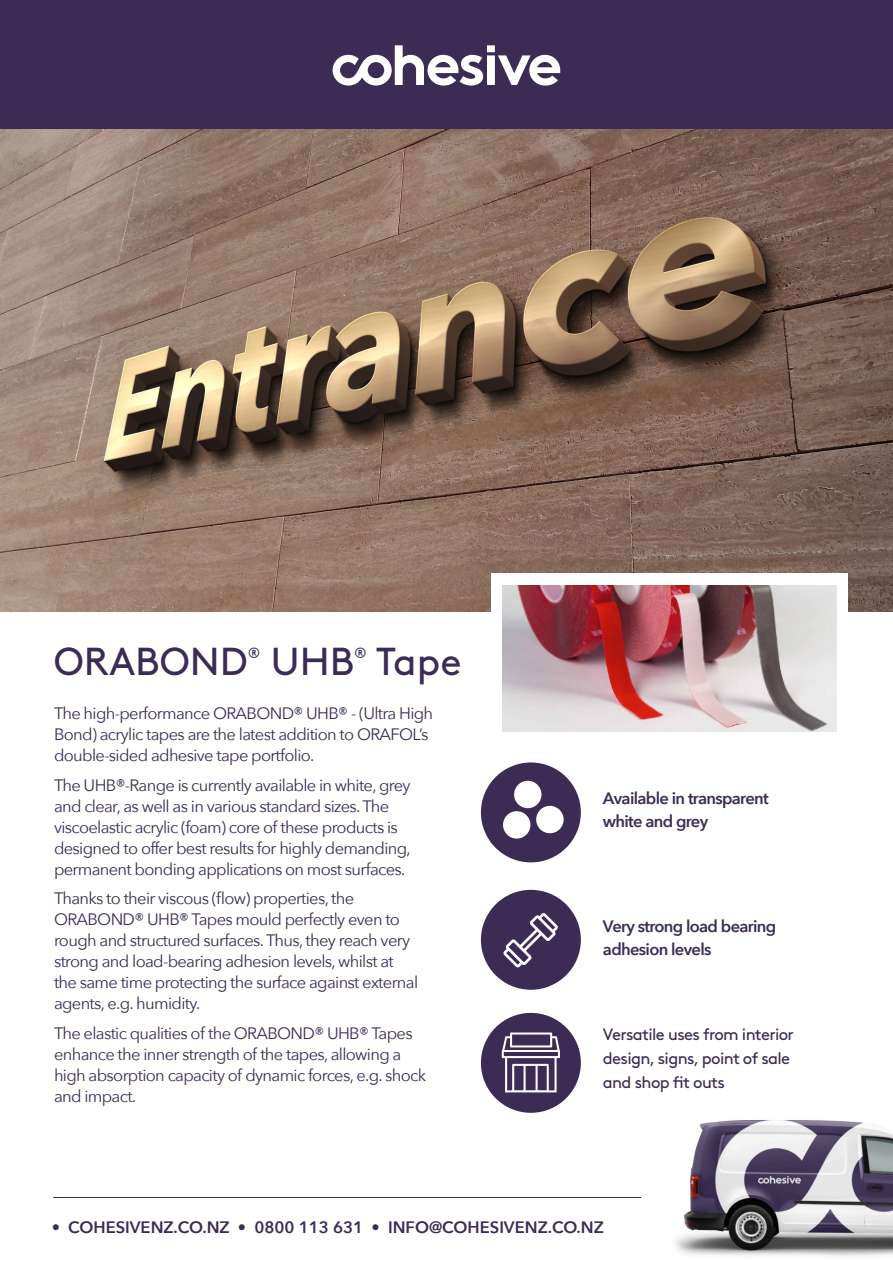
<style>
.page{position:relative;width:893px;height:1263px;background:#fff}
.page>*{position:absolute;margin:0;border:0;box-sizing:border-box;transform-origin:0 0}
.t1{font:39px "Brown";color:#3b2b55}
.t2{font:16.5px/21px "Avenir Next";letter-spacing:-.04em;color:#3b2b55}
.t3{font:600 16.5px/23.1px "Avenir Next";letter-spacing:-.04em;color:#3b2b55}
.t4{font:16.5px/24px "Brown";letter-spacing:-.04em;color:#3b2b55}
.t5{font:600 16.5px "Avenir Next";color:#3b2b55}
.t6{font:15px "Brown";color:#3b2b55}
</style>
<div class="page">
<img style="left:675px;top:1120px;width:218px;height:136px">
<img style="left:0;top:128px;width:893px;height:484px">
<div style="left:0;top:0;width:893px;height:128px;background:#3b2b55"></div>
<svg style="left:333px;top:45px;width:227px;height:41px"></svg>
<hr style="left:53px;top:1197px;width:588px;height:1px;background:#3b2b55">
<div style="left:491px;top:573px;width:356px;height:133px;background:#fff"></div>
<img style="left:503px;top:585px;width:334px;height:146px">
<div style="left:481px;top:762px;width:100px;height:100px;background:#3b2b55;border-radius:50%"></div>
<div style="left:481px;top:890px;width:100px;height:100px;background:#3b2b55;border-radius:50%"></div>
<div style="left:481px;top:1013px;width:100px;height:100px;background:#3b2b55;border-radius:50%"></div>
<div style="left:514px;top:781px;width:27px;height:27px;background:#fff;border-radius:50%"></div>
<div style="left:503px;top:811px;width:27px;height:27px;background:#fff;border-radius:50%"></div>
<div style="left:536px;top:806px;width:28px;height:27px;background:#fff;border-radius:50%"></div>
<svg style="left:502px;top:1032px;width:58px;height:60px"></svg>
<svg style="left:503px;top:913px;width:55px;height:55px"></svg>
<p class="t1" style="left:54px;top:631px;width:195px">ORABOND</p>
<p class="t6" style="left:248px;top:641px;width:14px">®</p>
<p class="t1" style="left:271px;top:631px;width:85px">UHB</p>
<p class="t6" style="left:354px;top:641px;width:14px">®</p>
<p class="t1" style="left:376px;top:631px;width:87px">Tape</p>
<p class="t2" style="left:54px;top:702px;width:381px">The high-performance ORABOND® UHB® - (Ultra High<br>Bond) acrylic tapes are the latest addition to ORAFOL’s</p>
<p class="t2" style="left:54px;top:744px;width:262px">double-sided adhesive tape portfolio.</p>
<p class="t2" style="left:54px;top:774px;width:358px">The UHB®-Range is currently available in white, grey and clear, as well as in various standard sizes. The viscoelastic acrylic (foam) core of these products is designed to offer best results for highly demanding,</p>
<p class="t2" style="left:54px;top:858px;width:353px">permanent bonding applications on most surfaces.</p>
<p class="t2" style="left:54px;top:887px;width:366px">Thanks to their viscous (flow) properties, the ORABOND® UHB® Tapes mould perfectly even to rough and structured surfaces. Thus, they reach very strong and load-bearing adhesion levels, whilst at the same time protecting the surface against external agents, e.g. humidity.</p>
<p class="t2" style="left:54px;top:1022px;width:374px">The elastic qualities of the ORABOND® UHB® Tapes enhance the inner strength of the tapes, allowing a high absorption capacity of dynamic forces, e.g. shock and impact.</p>
<p class="t3" style="left:603px;top:786px;width:167px">Available in transparent white and grey</p>
<p class="t3" style="left:603px;top:914px;width:175px">Very strong load bearing adhesion levels</p>
<p class="t4" style="left:603px;top:1021px;width:193px">Versatile uses from interior design, signs, point of sale and shop fit outs</p>
<p class="t5" style="left:52px;top:1213px;width:554px">• COHESIVENZ.CO.NZ • 0800 113 631 • INFO@COHESIVENZ.CO.NZ</p>
</div>
